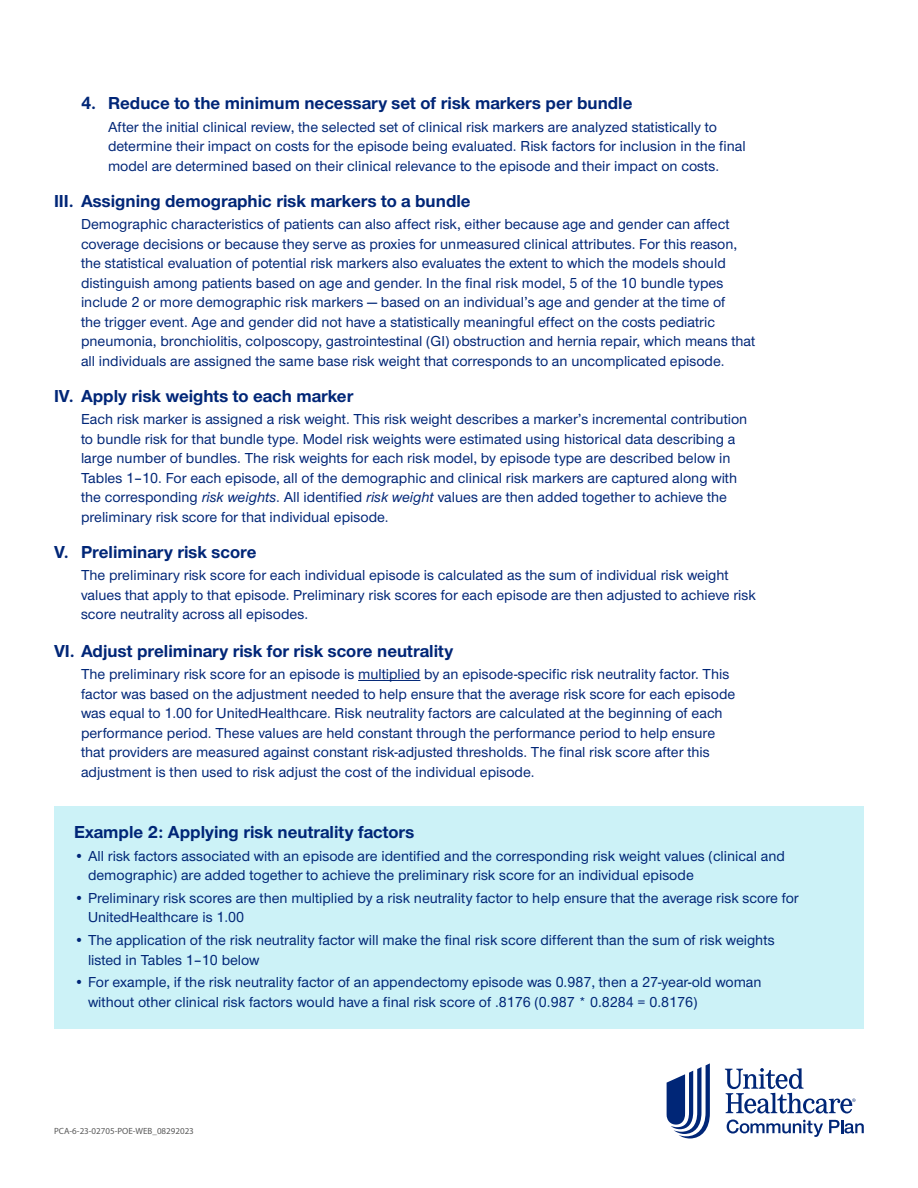
<style>
.page{position:relative;width:918px;height:1188px;background:#fff}
.page>*{position:absolute;margin:0;border:0;box-sizing:border-box;transform-origin:0 0}
.H5-Sans{font:700 18px "UHC Sans";color:#002677}
.H5-Sans-2{font:500 15px/19.5px "UHC Sans";color:#002677}
.Body{font:500 15px/19.5px "UHC Sans";color:#002677}
.t1{font:9px "Myriad Pro";color:#5a5a5a}
.s1{font-style:italic}
</style>
<div class="page">
<svg style="left:667px;top:1063px;width:43px;height:76px"></svg>
<svg style="left:727px;top:1120px;width:96px;height:17px"></svg>
<svg style="left:829px;top:1120px;width:35px;height:13px"></svg>
<svg style="left:725px;top:1068px;width:131px;height:45px"></svg>
<hr style="left:358px;top:680px;width:62px;height:1px;background:#002677">
<div style="left:54px;top:806px;width:810px;height:222px;background:#ccf2f7"></div>
<p class="H5-Sans" style="left:81px;top:91px;width:553px">4. Reduce to the minimum necessary set of risk markers per bundle</p>
<p class="H5-Sans-2" style="left:108px;top:116px;width:639px">After the initial clinical review, the selected set of clinical risk markers are analyzed statistically to determine their impact on costs for the episode being evaluated. Risk factors for inclusion in the final model are determined based on their clinical relevance to the episode and their impact on costs.</p>
<p class="H5-Sans" style="left:54px;top:188px;width:418px">III. Assigning demographic risk markers to a bundle</p>
<p class="H5-Sans-2" style="left:81px;top:214px;width:676px">Demographic characteristics of patients can also affect risk, either because age and gender can affect coverage decisions or because they serve as proxies for unmeasured clinical attributes. For this reason, the statistical evaluation of potential risk markers also evaluates the extent to which the models should distinguish among patients based on age and gender. In the final risk model, 5 of the 10 bundle types include 2 or more demographic risk markers — based on an individual’s age and gender at the time of<br>the trigger event. Age and gender did not have a statistically meaningful effect on the costs pediatric pneumonia, bronchiolitis, colposcopy, gastrointestinal (GI) obstruction and hernia repair, which means that all individuals are assigned the same base risk weight that corresponds to an uncomplicated episode.</p>
<p class="H5-Sans" style="left:54px;top:383px;width:301px">IV. Apply risk weights to each marker</p>
<p class="H5-Sans-2" style="left:81px;top:409px;width:668px">Each risk marker is assigned a risk weight. This risk weight describes a marker’s incremental contribution to bundle risk for that bundle type. Model risk weights were estimated using historical data describing a large number of bundles. The risk weights for each risk model, by episode type are described below in Tables 1–10. For each episode, all of the demographic and clinical risk markers are captured along with the corresponding <span class="s1">risk weights</span>. All identified <span class="s1">risk weight</span> values are then added together to achieve the preliminary risk score for that individual episode.</p>
<p class="H5-Sans" style="left:54px;top:539px;width:204px">V. Preliminary risk score</p>
<p class="H5-Sans-2" style="left:81px;top:565px;width:676px">The preliminary risk score for each individual episode is calculated as the sum of individual risk weight values that apply to that episode. Preliminary risk scores for each episode are then adjusted to achieve risk score neutrality across all episodes.</p>
<p class="H5-Sans" style="left:54px;top:638px;width:401px">VI. Adjust preliminary risk for risk score neutrality</p>
<p class="H5-Sans-2" style="left:81px;top:664px;width:656px">The preliminary risk score for an episode is multiplied by an episode-specific risk neutrality factor. This factor was based on the adjustment needed to help ensure that the average risk score for each episode was equal to 1.00 for UnitedHealthcare. Risk neutrality factors are calculated at the beginning of each performance period. These values are held constant through the performance period to help ensure that providers are measured against constant risk-adjusted thresholds. The final risk score after this adjustment is then used to risk adjust the cost of the individual episode.</p>
<p class="H5-Sans" style="left:74px;top:820px;width:342px">Example 2: Applying risk neutrality factors</p>
<p class="Body" style="left:88px;top:845px;width:699px;text-indent:-14px">• All risk factors associated with an episode are identified and the corresponding risk weight values (clinical and demographic) are added together to achieve the preliminary risk score for an individual episode</p>
<p class="Body" style="left:88px;top:888px;width:712px;text-indent:-14px">• Preliminary risk scores are then multiplied by a risk neutrality factor to help ensure that the average risk score for<br>UnitedHealthcare is 1.00</p>
<p class="Body" style="left:88px;top:930px;width:688px;text-indent:-14px">• The application of the risk neutrality factor will make the final risk score different than the sum of risk weights listed in Tables 1–10 below</p>
<p class="Body" style="left:88px;top:972px;width:675px;text-indent:-14px">• For example, if the risk neutrality factor of an appendectomy episode was 0.987, then a 27-year-old woman without other clinical risk factors would have a final risk score of .8176 (0.987 * 0.8284 = 0.8176)</p>
<p class="t1" style="left:54px;top:1125px;width:141px">PCA-6-23-02705-POE-WEB_08292023</p>
</div>
